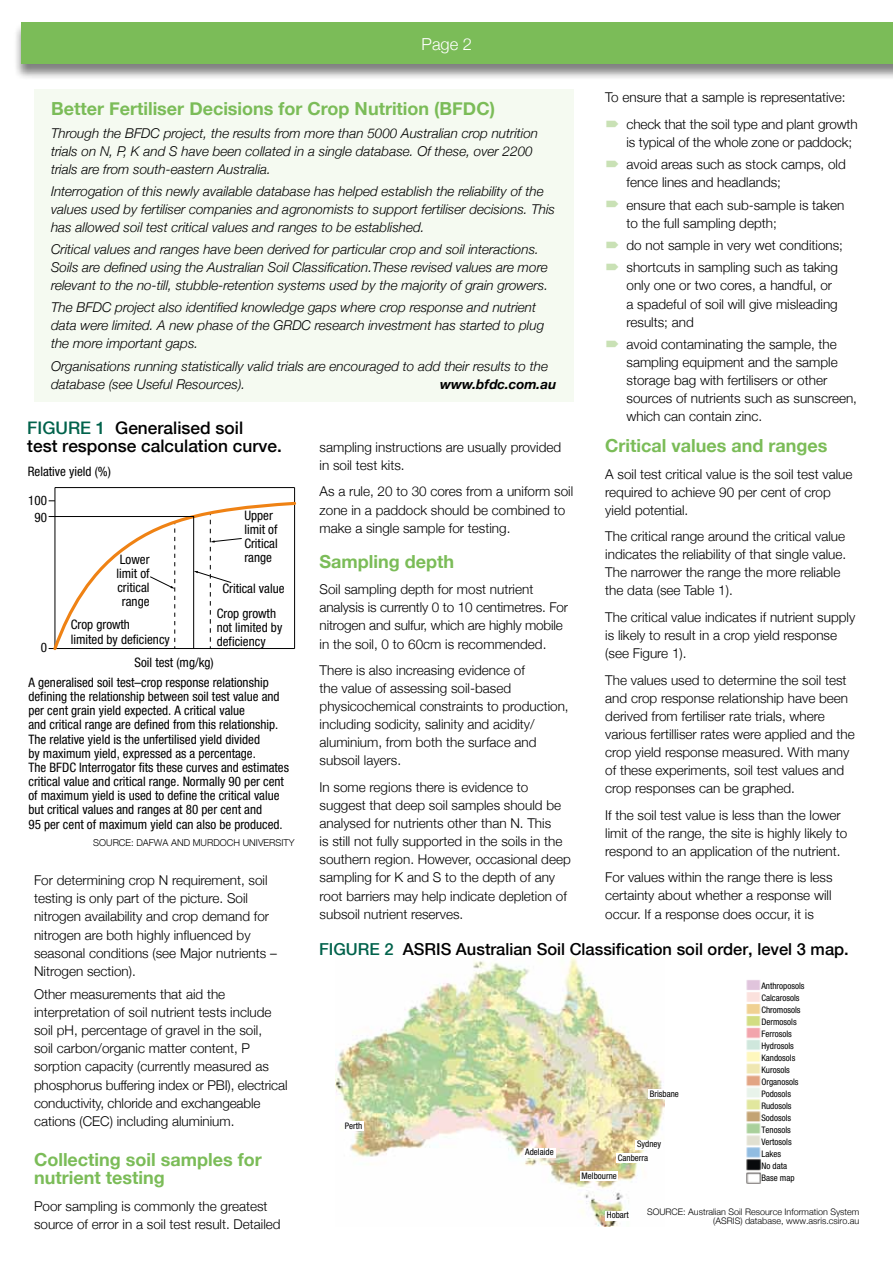
<style>
.page{position:relative;width:893px;height:1263px;background:#fff}
.page>*{position:absolute;margin:0;border:0;box-sizing:border-box;transform-origin:0 0}
.t1{font:700 18px/18.3px "Helvetica Neue";color:#7bbc58}
.t2{font:500 17.25px/17.7px "Helvetica Neue";color:#000}
.t3{font:500 16.5px "Helvetica Neue";color:#000}
.t4{font:300 16.5px "Helvetica Neue";color:#fff}
.t5{font:300 13.5px/18px "Helvetica Neue";color:#000}
.t6{font:italic 300 13.5px/18px "Helvetica Neue";color:#000}
.t7{font:italic 700 13.5px "Helvetica Neue";color:#000}
.t8{font:condensed 13.05px/14.1px "Helvetica Neue";color:#000}
.t9{font:300 9.45px "Helvetica Neue";color:#000}
.t10{font:condensed 9px/12px "Helvetica Neue";color:#000}
.t11{font:300 9px/9px "Helvetica Neue";color:#000;text-align:right}
.s1{color:#00624b}
</style>
<div class="page">
<div style="left:13px;top:22px;width:880px;height:59px;background:#000;opacity:.5"></div>
<div style="left:21px;top:22px;width:872px;height:42px;background:#7bbc58"></div>
<hr style="left:55px;top:488px;width:1px;height:161px;background:#000">
<hr style="left:294px;top:488px;width:1px;height:161px;background:#000">
<hr style="left:55px;top:487px;width:240px;height:1px;background:#000">
<svg style="left:49px;top:500px;width:248px;height:151px"></svg>
<div style="left:34px;top:89px;width:539px;height:313px;background:#f5faf1"></div>
<img style="left:336px;top:958px;width:328px;height:268px">
<div style="left:344px;top:1122px;width:19px;height:9px;background:#fff"></div>
<div style="left:580px;top:1171px;width:38px;height:10px;background:#fff"></div>
<div style="left:616px;top:1154px;width:33px;height:9px;background:#fff"></div>
<div style="left:636px;top:1140px;width:27px;height:9px;background:#fff"></div>
<div style="left:649px;top:1090px;width:31px;height:9px;background:#fff"></div>
<div style="left:524px;top:1148px;width:31px;height:9px;background:#fff"></div>
<div style="left:606px;top:1211px;width:24px;height:9px;background:#fff"></div>
<img style="left:746px;top:980px;width:15px;height:204px">
<p class="t4" style="left:422px;top:34px;width:52px">Page 2</p>
<p class="t5" style="left:626px;top:84px;width:233px;line-height:26.5px;text-indent:-21px">To ensure that a sample is representative: check that the soil type and plant growth</p>
<p class="t5" style="left:626px;top:131px;width:227px;line-height:22.4px">is typical of the whole zone or paddock; avoid areas such as stock camps, old</p>
<p class="t5" style="left:626px;top:171px;width:219px;line-height:22.4px">fence lines and headlands;<br>ensure that each sub-sample is taken</p>
<p class="t5" style="left:626px;top:211px;width:218px;line-height:22.4px">to the full sampling depth;<br>do not sample in very wet conditions; shortcuts in sampling such as taking</p>
<p class="t5" style="left:626px;top:276px;width:213px">only one or two cores, a handful, or a spadeful of soil will give misleading results; and</p>
<p class="t5" style="left:626px;top:335px;width:232px">avoid contaminating the sample, the sampling equipment and the sample storage bag with fertilisers or other sources of nutrients such as sunscreen, which can contain zinc.</p>
<h1 class="t1" style="left:605px;top:436px;width:224px">Critical values and ranges</h1>
<p class="t5" style="left:605px;top:464px;width:249px">A soil test critical value is the soil test value required to achieve 90 per cent of crop yield potential.</p>
<p class="t5" style="left:605px;top:527px;width:243px">The critical range around the critical value indicates the reliability of that single value.<br>The narrower the range the more reliable the data (see Table 1).</p>
<p class="t5" style="left:605px;top:608px;width:252px">The critical value indicates if nutrient supply is likely to result in a crop yield response (see Figure 1).</p>
<p class="t5" style="left:605px;top:671px;width:251px">The values used to determine the soil test and crop response relationship have been derived from fertiliser rate trials, where various fertilliser rates were applied and the crop yield response measured. With many of these experiments, soil test values and crop responses can be graphed.</p>
<p class="t5" style="left:605px;top:806px;width:244px">If the soil test value is less than the lower limit of the range, the site is highly likely to respond to an application of the nutrient.</p>
<p class="t5" style="left:605px;top:868px;width:229px;text-align:justify">For values within the range there is less certainty about whether a response will occur. If a response does occur, it is</p>
<h1 class="t1" style="left:51px;top:99px;width:445px">Better Fertiliser Decisions for Crop Nutrition (BFDC)</h1>
<p class="t6" style="left:51px;top:124px;width:489px">Through the BFDC project, the results from more than 5000 Australian crop nutrition trials on N, P, K and S have been collated in a single database. Of these, over 2200 trials are from south-eastern Australia.</p>
<p class="t6" style="left:51px;top:182px;width:506px">Interrogation of this newly available database has helped establish the reliability of the values used by fertiliser companies and agronomists to support fertiliser decisions. This has allowed soil test critical values and ranges to be established.</p>
<p class="t6" style="left:51px;top:240px;width:499px">Critical values and ranges have been derived for particular crop and soil interactions.<br>Soils are defined using the Australian Soil Classification.These revised values are more relevant to the no-till, stubble-retention systems used by the majority of grain growers.</p>
<p class="t6" style="left:51px;top:298px;width:495px">The BFDC project also identified knowledge gaps where crop response and nutrient data were limited. A new phase of the GRDC research investment has started to plug the more important gaps.</p>
<p class="t6" style="left:51px;top:357px;width:499px">Organisations running statistically valid trials are encouraged to add their results to the database (see Useful Resources).</p>
<p class="t7" style="left:440px;top:375px;width:118px">www.bfdc.com.au</p>
<p class="t2" style="left:27px;top:419px;width:256px"><span class="s1">FIGURE 1</span> Generalised soil<br>test response calculation curve.</p>
<p class="t5" style="left:320px;top:438px;width:243px">sampling instructions are usually provided in soil test kits.</p>
<p class="t5" style="left:320px;top:482px;width:255px">As a rule, 20 to 30 cores from a uniform soil zone in a paddock should be combined to make a single sample for testing.</p>
<h1 class="t1" style="left:320px;top:552px;width:136px">Sampling depth</h1>
<p class="t5" style="left:320px;top:580px;width:250px">Soil sampling depth for most nutrient analysis is currently 0 to 10 centimetres. For nitrogen and sulfur, which are highly mobile in the soil, 0 to 60cm is recommended.</p>
<p class="t5" style="left:320px;top:661px;width:251px">There is also increasing evidence of<br>the value of assessing soil-based physicochemical constraints to production, including sodicity, salinity and acidity/ aluminium, from both the surface and subsoil layers.</p>
<p class="t5" style="left:320px;top:778px;width:253px">In some regions there is evidence to suggest that deep soil samples should be analysed for nutrients other than N. This<br>is still not fully supported in the soils in the southern region. However, occasional deep sampling for K and S to the depth of any root barriers may help indicate depletion of subsoil nutrient reserves.</p>
<p class="t8" style="left:28px;top:464px;width:85px">Relative yield (%)</p>
<p class="t8" style="left:28px;top:491px;width:20px;line-height:17.2px;text-align:center">100<br>90</p>
<p class="t8" style="left:244px;top:508px;width:35px">Upper limit of<br>Critical range</p>
<p class="t8" style="left:217px;top:576px;width:69px;line-height:24.5px;text-indent:6px">Critical value<br>Crop growth</p>
<p class="t8" style="left:217px;top:620px;width:67px">not limited by deficiency</p>
<p class="t8" style="left:116px;top:552px;width:35px;text-align:center">Lower limit of critical range</p>
<p class="t8" style="left:71px;top:618px;width:101px">Crop growth<br>limited by deficiency</p>
<p class="t8" style="left:41px;top:640px;width:8px">0</p>
<p class="t8" style="left:135px;top:656px;width:81px">Soil test (mg/kg)</p>
<p class="t8" style="left:28px;top:675px;width:262px">A generalised soil test–crop response relationship defining the relationship between soil test value and per cent grain yield expected. A critical value<br>and critical range are defined from this relationship.<br>The relative yield is the unfertilised yield divided<br>by maximum yield, expressed as a percentage.<br>The BFDC Interrogator fits these curves and estimates critical value and critical range. Normally 90 per cent of maximum yield is used to define the critical value but critical values and ranges at 80 per cent and<br>95 per cent of maximum yield can also be produced.</p>
<p class="t9" style="left:93px;top:837px;width:203px">SOURCE: DAFWA AND MURDOCH UNIVERSITY</p>
<p class="t5" style="left:34px;top:870px;width:244px">For determining crop N requirement, soil testing is only part of the picture. Soil nitrogen availability and crop demand for nitrogen are both highly influenced by seasonal conditions (see Major nutrients – Nitrogen section).</p>
<p class="t5" style="left:34px;top:984px;width:255px">Other measurements that aid the interpretation of soil nutrient tests include soil pH, percentage of gravel in the soil,<br>soil carbon/organic matter content, P sorption capacity (currently measured as phosphorus buffering index or PBI), electrical conductivity, chloride and exchangeable cations (CEC) including aluminium.</p>
<h1 class="t1" style="left:34px;top:1150px;width:229px">Collecting soil samples for nutrient testing</h1>
<p class="t5" style="left:34px;top:1196px;width:248px">Poor sampling is commonly the greatest source of error in a soil test result. Detailed</p>
<p class="t3" style="left:319px;top:939px;width:531px"><span class="s1">FIGURE 2</span> ASRIS Australian Soil Classification soil order, level 3 map.</p>
<p class="t10" style="left:761px;top:980px;width:45px">Anthroposols<br>Calcarosols<br>Chromosols<br>Dermosols<br>Ferrosols<br>Hydrosols<br>Kandosols<br>Kurosols<br>Organosols<br>Podosols<br>Rudosols<br>Sodosols<br>Tenosols<br>Vertosols<br>Lakes<br>No data<br>Base map</p>
<p class="t10" style="left:650px;top:1088px;width:31px">Brisbane</p>
<p class="t10" style="left:345px;top:1120px;width:19px">Perth</p>
<p class="t10" style="left:637px;top:1138px;width:26px">Sydney</p>
<p class="t10" style="left:525px;top:1146px;width:30px">Adelaide</p>
<p class="t10" style="left:618px;top:1152px;width:32px">Canberra</p>
<p class="t10" style="left:582px;top:1169px;width:37px">Melbourne</p>
<p class="t11" style="left:647px;top:1207px;width:214px">SOURCE: Australian Soil Resource Information System (ASRIS) database, www.asris.csiro.au</p>
<p class="t10" style="left:607px;top:1209px;width:23px">Hobart</p>
</div>
